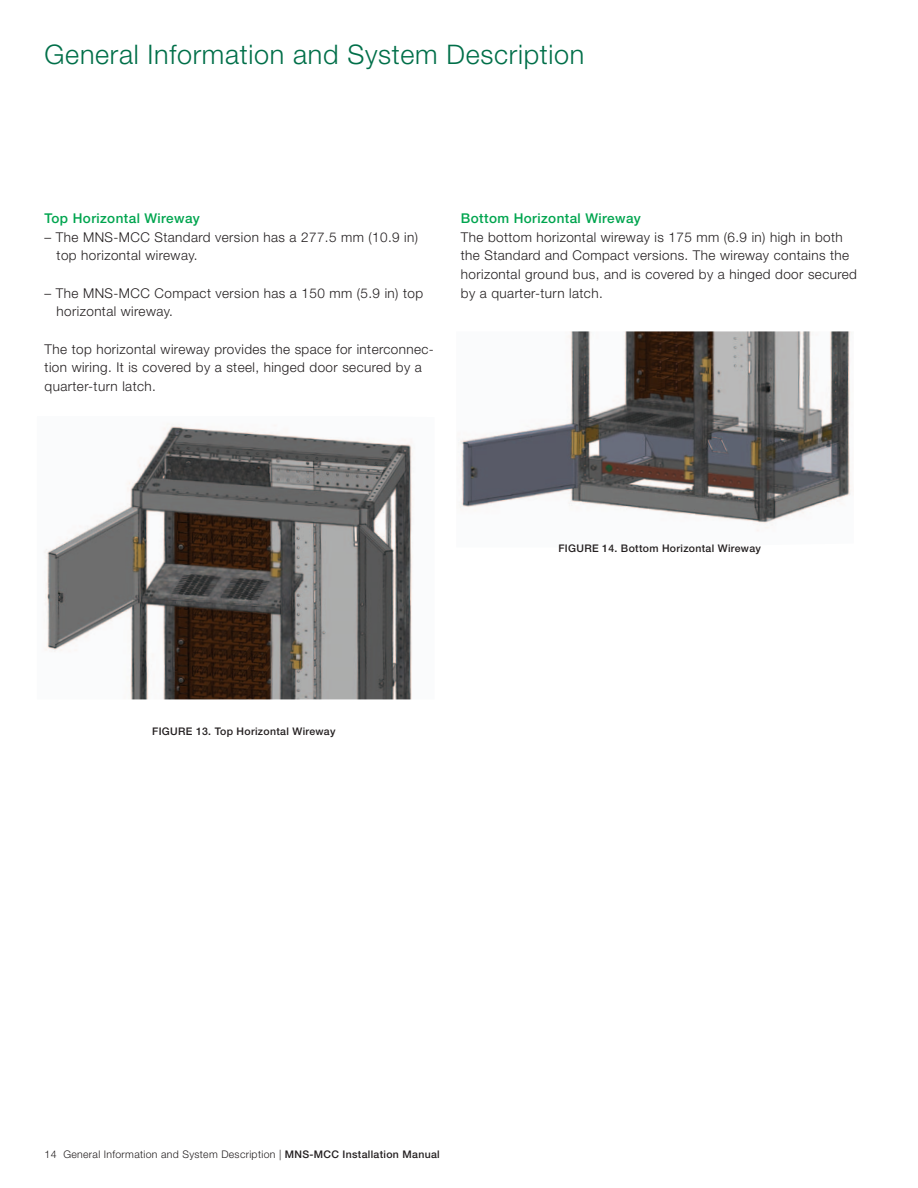
<style>
.page{position:relative;width:918px;height:1188px;background:#fff}
.page>*{position:absolute;margin:0;border:0;box-sizing:border-box;transform-origin:0 0}
.t1{font:300 27px "Helvetica Neue LT Std";letter-spacing:.025em;color:#006f49}
.t2{font:300 13.5px/18.8px "Helvetica Neue LT Std";letter-spacing:.03em;color:#231f20}
.t3{font:500 13.5px "Helvetica Neue LT Std";letter-spacing:.03em;color:#00a54f}
.t4{font:300 10.5px "Helvetica Neue LT Std";letter-spacing:.03em;color:#231f20}
.t5{font:500 10.5px "Helvetica Neue LT Std";letter-spacing:.03em;color:#231f20}
.s1{font-weight:500}
</style>
<div class="page">
<img style="left:44px;top:425px;width:369px;height:274px">
<img style="left:458px;top:331px;width:394px;height:200px">
<h1 class="t1" style="left:45px;top:38px;width:541px">General Information and System Description</h1>
<p class="t3" style="left:45px;top:210px;width:157px">Top Horizontal Wireway</p>
<p class="t2" style="left:57px;top:227px;width:363px;text-indent:-12px">– The MNS-MCC Standard version has a 277.5 mm (10.9 in) top horizontal wireway.</p>
<p class="t2" style="left:57px;top:283px;width:368px;text-indent:-12px">– The MNS-MCC Compact version has a 150 mm (5.9 in) top horizontal wireway.</p>
<p class="t2" style="left:45px;top:339px;width:391px">The top horizontal wireway provides the space for interconnec&shy;tion wiring. It is covered by a steel, hinged door secured by a quarter-turn latch.</p>
<p class="t3" style="left:461px;top:210px;width:182px">Bottom Horizontal Wireway</p>
<p class="t2" style="left:461px;top:227px;width:398px">The bottom horizontal wireway is 175 mm (6.9 in) high in both the Standard and Compact versions. The wireway contains the horizontal ground bus, and is covered by a hinged door secured by a quarter-turn latch.</p>
<p class="t5" style="left:558px;top:542px;width:204px">FIGURE 14. Bottom Horizontal Wireway</p>
<p class="t5" style="left:152px;top:725px;width:185px">FIGURE 13. Top Horizontal Wireway</p>
<p class="t4" style="left:45px;top:1148px;width:397px">14 General Information and System Description | <span class="s1">MNS-MCC Installation Manual</span></p>
</div>
